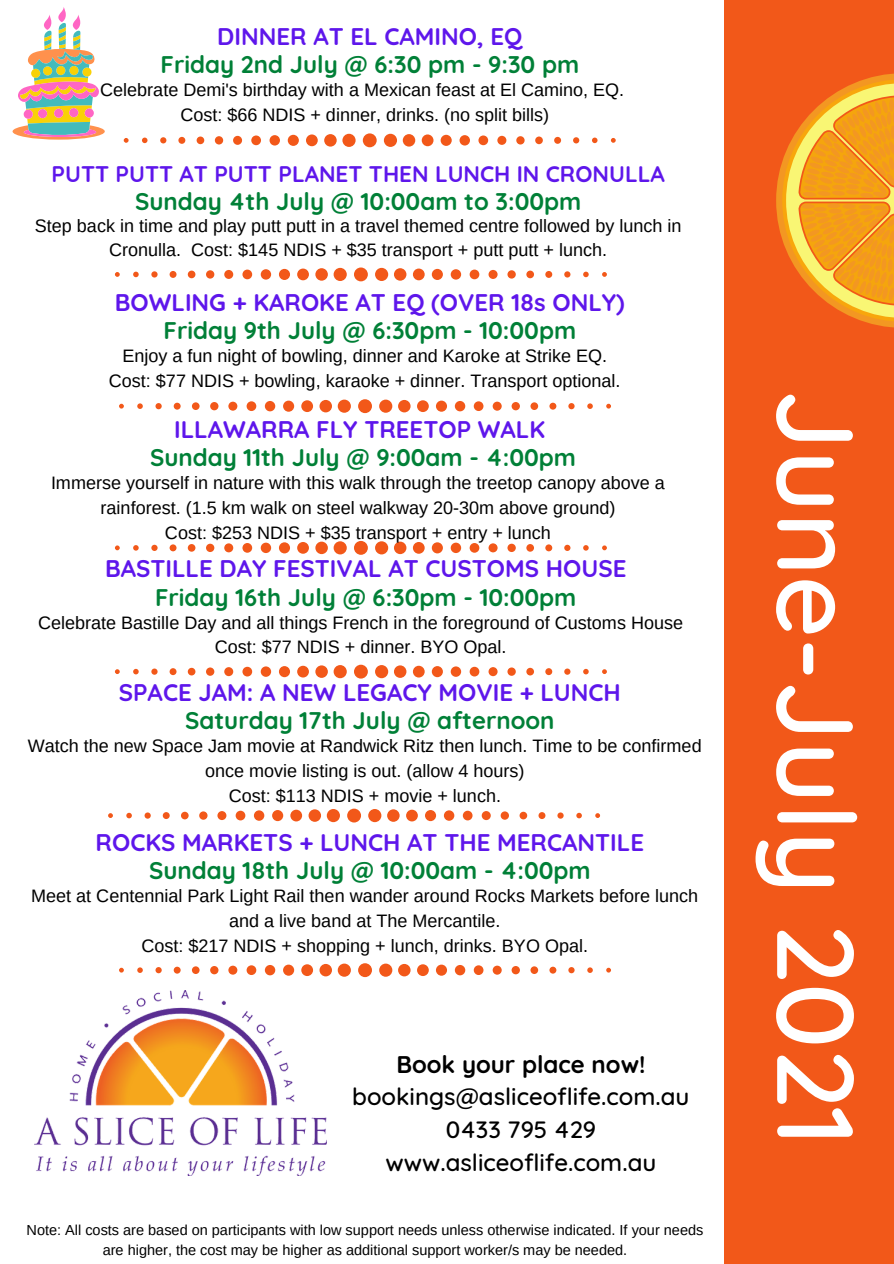
<style>
.page{position:relative;width:894px;height:1264px;background:#fff}
.page>*{position:absolute;margin:0;border:0;box-sizing:border-box;transform-origin:0 0}
.t1{font:500 108.15px "Quicksand";color:#fff}
.t2{font:700 24px "Quicksand";color:#008037}
.t3{font:700 24px "Quicksand";color:#5e16eb}
.t4{font:500 24px "Quicksand";color:#000}
.t5{font:700 24px "Quicksand";color:#000}
.t6{font:700 22.5px "Quicksand";color:#5e16eb}
.t7{font:18px/24.8px "Arimo";color:#000;text-align:center}
.t8{font:14.55px/20.2px "Arimo";color:#000;text-align:center}
</style>
<div class="page">
<div style="left:724px;top:0;width:169px;height:1263px;background:#f25819"></div>
<svg style="left:776px;top:73px;width:118px;height:255px"></svg>
<svg style="left:124px;top:133px;width:491px;height:14px"></svg>
<svg style="left:115px;top:267px;width:491px;height:14px"></svg>
<svg style="left:119px;top:399px;width:492px;height:14px"></svg>
<svg style="left:115px;top:541px;width:491px;height:14px"></svg>
<svg style="left:115px;top:664px;width:491px;height:14px"></svg>
<svg style="left:108px;top:808px;width:492px;height:14px"></svg>
<svg style="left:119px;top:963px;width:492px;height:14px"></svg>
<img style="left:35px;top:990px;width:291px;height:185px">
<svg style="left:13px;top:7px;width:92px;height:133px"></svg>
<p class="t3" style="left:217px;top:21px;width:306px">DINNER AT EL CAMINO, EQ</p>
<p class="t2" style="left:160px;top:49px;width:420px">Friday 2nd July @ 6:30 pm - 9:30 pm</p>
<p class="t7" style="left:100px;top:77px;width:525px">Celebrate Demi's birthday with a Mexican feast at El Camino, EQ.</p>
<p class="t7" style="left:180px;top:102px;width:370px">Cost: $66 NDIS + dinner, drinks. (no split bills)</p>
<p class="t6" style="left:52px;top:160px;width:614px">PUTT PUTT AT PUTT PLANET THEN LUNCH IN CRONULLA</p>
<p class="t2" style="left:135px;top:186px;width:447px">Sunday 4th July @ 10:00am to 3:00pm</p>
<p class="t7" style="left:35px;top:213px;width:647px">Step back in time and play putt putt in a travel themed centre followed by lunch in<br>Cronulla. Cost: $145 NDIS + $35 transport + putt putt + lunch.</p>
<p class="t3" style="left:115px;top:287px;width:511px">BOWLING + KAROKE AT EQ (OVER 18s ONLY)</p>
<p class="t2" style="left:163px;top:315px;width:414px">Friday 9th July @ 6:30pm - 10:00pm</p>
<p class="t7" style="left:122px;top:344px;width:486px">Enjoy a fun night of bowling, dinner and Karoke at Strike EQ.</p>
<p class="t7" style="left:109px;top:368px;width:513px">Cost: $77 NDIS + bowling, karaoke + dinner. Transport optional.</p>
<p class="t3" style="left:174px;top:413px;width:372px">ILLAWARRA FLY TREETOP WALK</p>
<p class="t2" style="left:150px;top:442px;width:427px">Sunday 11th July @ 9:00am - 4:00pm</p>
<p class="t7" style="left:51px;top:470px;width:615px">Immerse yourself in nature with this walk through the treetop canopy above a rainforest. (1.5 km walk on steel walkway 20-30m above ground)</p>
<p class="t7" style="left:165px;top:520px;width:387px">Cost: $253 NDIS + $35 transport + entry + lunch</p>
<p class="t3" style="left:105px;top:553px;width:523px">BASTILLE DAY FESTIVAL AT CUSTOMS HOUSE</p>
<p class="t2" style="left:155px;top:581px;width:423px">Friday 16th July @ 6:30pm - 10:00pm</p>
<p class="t7" style="left:38px;top:610px;width:646px">Celebrate Bastille Day and all things French in the foreground of Customs House</p>
<p class="t7" style="left:215px;top:634px;width:293px">Cost: $77 NDIS + dinner. BYO Opal.</p>
<p class="t3" style="left:119px;top:677px;width:503px">SPACE JAM: A NEW LEGACY MOVIE + LUNCH</p>
<p class="t2" style="left:185px;top:705px;width:371px">Saturday 17th July @ afternoon</p>
<p class="t7" style="left:28px;top:733px;width:675px">Watch the new Space Jam movie at Randwick Ritz then lunch. Time to be confirmed once movie listing is out. (allow 4 hours)</p>
<p class="t7" style="left:229px;top:783px;width:274px">Cost: $113 NDIS + movie + lunch.</p>
<p class="t3" style="left:96px;top:827px;width:550px">ROCKS MARKETS + LUNCH AT THE MERCANTILE</p>
<p class="t2" style="left:149px;top:855px;width:443px">Sunday 18th July @ 10:00am - 4:00pm</p>
<p class="t7" style="left:31px;top:883px;width:668px">Meet at Centennial Park Light Rail then wander around Rocks Markets before lunch and a live band at The Mercantile.</p>
<p class="t7" style="left:141px;top:933px;width:448px">Cost: $217 NDIS + shopping + lunch, drinks. BYO Opal.</p>
<p class="t5" style="left:396px;top:1048px;width:251px">Book your place now!</p>
<p class="t4" style="left:352px;top:1081px;width:338px">bookings@asliceoflife.com.au</p>
<p class="t4" style="left:445px;top:1114px;width:152px">0433 795 429</p>
<p class="t4" style="left:385px;top:1146px;width:272px">www.asliceoflife.com.au</p>
<p class="t8" style="left:27px;top:1219px;width:678px">Note: All costs are based on participants with low support needs unless otherwise indicated. If your needs are higher, the cost may be higher as additional support worker/s may be needed.</p>
<p class="t1" style="left:885px;top:389px;width:758px;rotate:90deg">June-July 2021</p>
</div>
